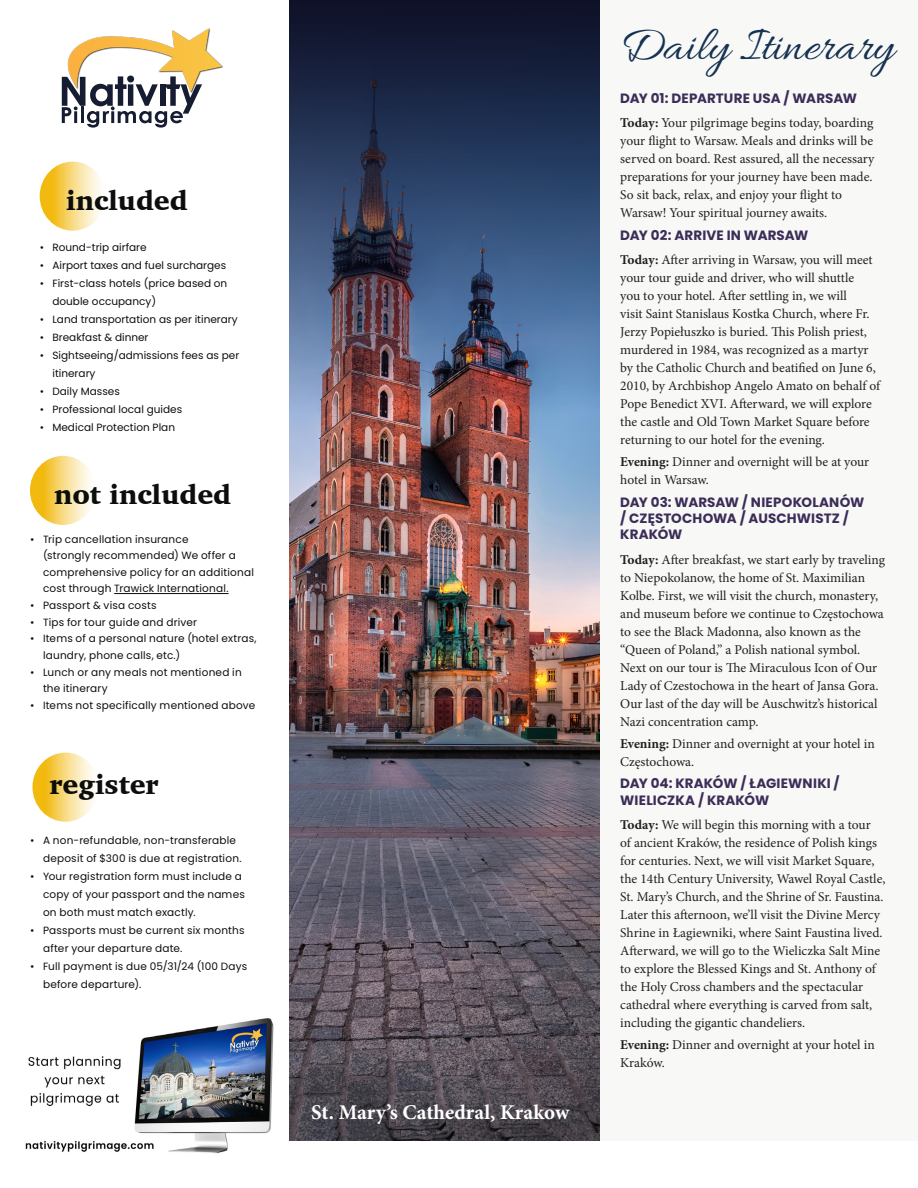
<style>
.page{position:relative;width:918px;height:1188px;background:#fff}
.page>*{position:absolute;margin:0;border:0;box-sizing:border-box;transform-origin:0 0}
.t1{font:49.5px "Allura";color:#153252}
.t2{font:900 27px "Charter";color:#0c0e0c}
.t3{font:700 21px "Minion Pro";color:#fff}
.t4{font:13.5px/18px "Minion Pro";letter-spacing:-.005em;color:#231f20}
.t5{font:700 13.5px/16.2px "Poppins";letter-spacing:.005em;color:#3c2d58}
.t6{font:10.5px/18px "Poppins";letter-spacing:.015em;color:#0c0e0c}
.s1{font-weight:700}
</style>
<div class="page">
<img style="left:289px;top:0;width:311px;height:1140px">
<img style="left:61px;top:28px;width:162px;height:100px">
<div style="left:601px;top:0;width:317px;height:1140px;background:#f8f8f7"></div>
<img style="left:25px;top:1018px;width:249px;height:136px">
<svg style="left:40px;top:162px;width:66px;height:69px"></svg>
<svg style="left:32px;top:753px;width:67px;height:69px"></svg>
<hr style="left:114px;top:593px;width:115px;height:1px;background:#0c0e0c">
<svg style="left:30px;top:456px;width:66px;height:69px"></svg>
<p class="t2" style="left:66px;top:184px;width:123px">included</p>
<p class="t6" style="left:40px;top:239px;width:108px">• Round-trip airfare</p>
<p class="t6" style="left:40px;top:257px;width:188px">• Airport taxes and fuel surcharges</p>
<p class="t6" style="left:52px;top:275px;width:176px;text-indent:-13px">• First-class hotels (price based on double occupancy)</p>
<p class="t6" style="left:40px;top:311px;width:200px">• Land transportation as per itinerary</p>
<p class="t6" style="left:40px;top:329px;width:110px">• Breakfast &amp; dinner</p>
<p class="t6" style="left:52px;top:347px;width:188px;text-indent:-13px">• Sightseeing/admissions fees as per itinerary</p>
<p class="t6" style="left:40px;top:383px;width:82px">• Daily Masses</p>
<p class="t6" style="left:40px;top:401px;width:144px">• Professional local guides</p>
<p class="t6" style="left:40px;top:419px;width:137px">• Medical Protection Plan</p>
<p class="t2" style="left:54px;top:478px;width:179px">not included</p>
<p class="t6" style="left:43px;top:531px;width:212px;line-height:16.6px;text-indent:-13px">• Trip cancellation insurance<br>(strongly recommended) We offer a comprehensive policy for an additional cost through Trawick International.</p>
<p class="t6" style="left:30px;top:597px;width:128px">• Passport &amp; visa costs</p>
<p class="t6" style="left:30px;top:613px;width:168px">• Tips for tour guide and driver</p>
<p class="t6" style="left:43px;top:631px;width:215px;line-height:16.6px;text-indent:-13px">• Items of a personal nature (hotel extras, laundry, phone calls, etc.)</p>
<p class="t6" style="left:43px;top:664px;width:200px;line-height:16.6px;text-indent:-13px">• Lunch or any meals not mentioned in the itinerary</p>
<p class="t6" style="left:30px;top:696px;width:227px">• Items not specifically mentioned above</p>
<p class="t2" style="left:49px;top:768px;width:111px">register</p>
<p class="t6" style="left:43px;top:831px;width:200px;text-indent:-13px">• A non-refundable, non-transferable deposit of $300 is due at registration.</p>
<p class="t6" style="left:43px;top:867px;width:203px;text-indent:-13px">• Your registration form must include a copy of your passport and the names on both must match exactly.</p>
<p class="t6" style="left:43px;top:921px;width:203px;text-indent:-13px">• Passports must be current six months after your departure date.</p>
<p class="t6" style="left:43px;top:957px;width:206px;text-indent:-13px">• Full payment is due 05/31/24 (100 Days before departure).</p>
<p class="t3" style="left:311px;top:1098px;width:260px">St. Mary’s Cathedral, Krakow</p>
<p class="t1" style="left:620px;top:18px;width:275px">Daily Itinerary</p>
<p class="t5" style="left:620px;top:90px;width:238px">DAY 01: DEPARTURE USA / WARSAW</p>
<p class="t4" style="left:620px;top:114px;width:256px"><span class="s1">Today:</span> Your pilgrimage begins today, boarding your flight to Warsaw. Meals and drinks will be served on board. Rest assured, all the necessary preparations for your journey have been made.<br>So sit back, relax, and enjoy your flight to Warsaw! Your spiritual journey awaits.</p>
<p class="t5" style="left:620px;top:227px;width:190px">DAY 02: ARRIVE IN WARSAW</p>
<p class="t4" style="left:620px;top:251px;width:261px"><span class="s1">Today:</span> After arriving in Warsaw, you will meet your tour guide and driver, who will shuttle<br>you to your hotel. After settling in, we will<br>visit Saint Stanislaus Kostka Church, where Fr.<br>Jerzy Popiełuszko is buried. This Polish priest, murdered in 1984, was recognized as a martyr by the Catholic Church and beatified on June 6, 2010, by Archbishop Angelo Amato on behalf of Pope Benedict XVI. Afterward, we will explore the castle and Old Town Market Square before returning to our hotel for the evening.</p>
<p class="t4" style="left:620px;top:453px;width:251px"><span class="s1">Evening:</span> Dinner and overnight will be at your hotel in Warsaw.</p>
<p class="t5" style="left:620px;top:494px;width:246px">DAY 03: WARSAW / NIEPOKOLANÓW / CZĘSTOCHOWA / AUSCHWISTZ /<br>KRAKÓW</p>
<p class="t4" style="left:620px;top:550px;width:266px"><span class="s1">Today:</span> After breakfast, we start early by traveling to Niepokolanow, the home of St. Maximilian Kolbe. First, we will visit the church, monastery, and museum before we continue to Częstochowa to see the Black Madonna, also known as the “Queen of Poland,” a Polish national symbol.<br>Next on our tour is The Miraculous Icon of Our Lady of Czestochowa in the heart of Jansa Gora.<br>Our last of the day will be Auschwitz’s historical Nazi concentration camp.</p>
<p class="t4" style="left:620px;top:735px;width:256px"><span class="s1">Evening:</span> Dinner and overnight at your hotel in<br>Częstochowa.</p>
<p class="t5" style="left:620px;top:776px;width:221px">DAY 04: KRAKÓW / ŁAGIEWNIKI /<br>WIELICZKA / KRAKÓW</p>
<p class="t4" style="left:620px;top:816px;width:267px"><span class="s1">Today:</span> We will begin this morning with a tour<br>of ancient Kraków, the residence of Polish kings for centuries. Next, we will visit Market Square, the 14th Century University, Wawel Royal Castle, St. Mary’s Church, and the Shrine of Sr. Faustina.<br>Later this afternoon, we’ll visit the Divine Mercy Shrine in Łagiewniki, where Saint Faustina lived.<br>Afterward, we will go to the Wieliczka Salt Mine to explore the Blessed Kings and St. Anthony of the Holy Cross chambers and the spectacular cathedral where everything is carved from salt, including the gigantic chandeliers.</p>
<p class="t4" style="left:620px;top:1036px;width:256px"><span class="s1">Evening:</span> Dinner and overnight at your hotel in<br>Kraków.</p>
</div>
